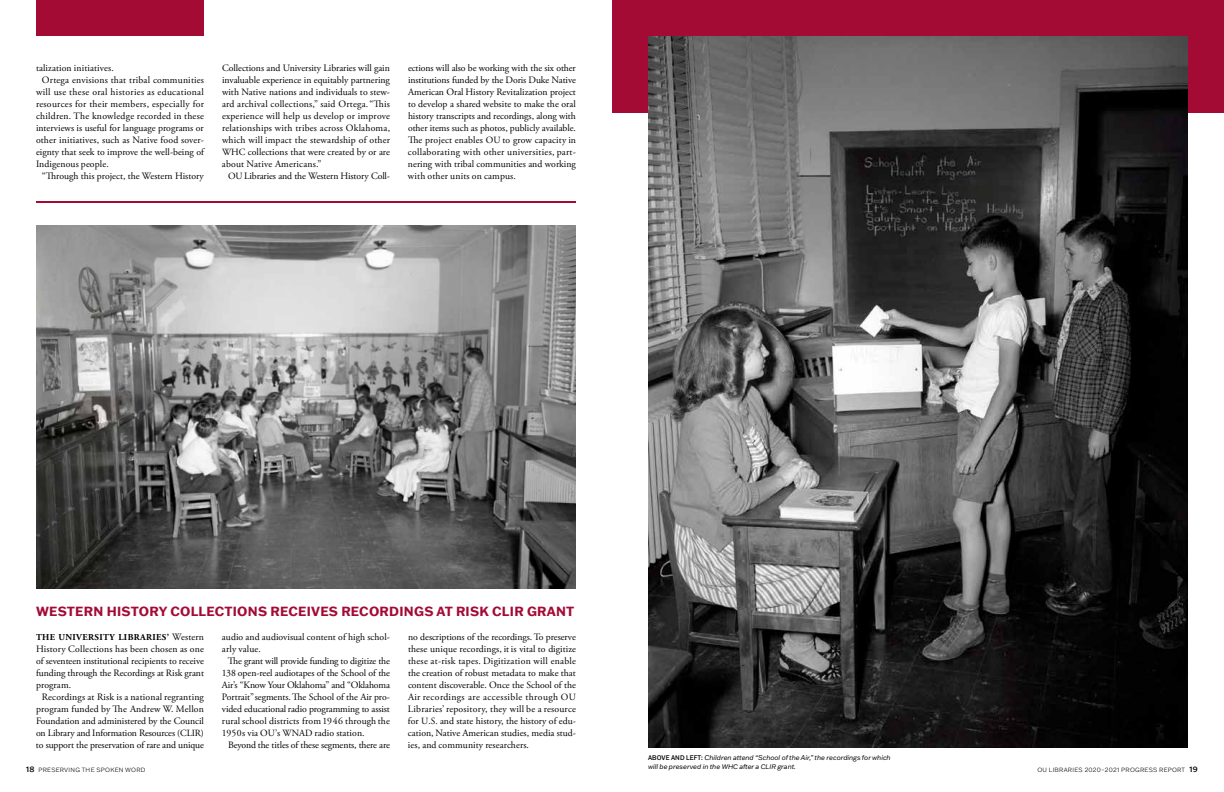
<style>
.page{position:relative;width:1224px;height:792px;background:#fff}
.page>*{position:absolute;margin:0;border:0;box-sizing:border-box;transform-origin:0 0}
.t1{font:700 13px "Franklin Gothic ATF";letter-spacing:.02em;color:#a30b35}
.t2{font:9.8px/12px "Adobe Garamond Pro";letter-spacing:.005em;color:#000;text-align:justify}
.t3{font:9.8px "Adobe Garamond Pro";letter-spacing:.03em;color:#000}
.t4{font:9.8px "Adobe Garamond Pro";letter-spacing:.025em;color:#000}
.t5{font:700 9px "Adobe Garamond Pro";letter-spacing:.04em;color:#000}
.t6{font:italic 6.8px/8.7px "Franklin Gothic ATF";letter-spacing:-.005em;color:#000}
.t7{font:300 6px "Franklin Gothic ATF";letter-spacing:.04em;color:#000}
.s1{font-size:9.5px}
.s2{font-weight:400;font-size:9.8px}
.s3{font-weight:500;font-style:normal;font-size:6.6px}
.s4{font-size:6.5px}
.s5{font-weight:500;font-size:7.5px}
</style>
<div class="page">
<img style="left:36px;top:225px;width:540px;height:363px">
<div style="left:612px;top:0;width:612px;height:112px;background:#a30b35"></div>
<img style="left:648px;top:36px;width:540px;height:712px">
<hr style="left:36px;top:201px;width:540px;height:2px;background:#a30b35">
<div style="left:36px;top:0;width:168px;height:36px;background:#a30b35"></div>
<p class="t2" style="left:36px;top:63px;width:79px">talization initiatives.</p>
<p class="t2" style="left:42px;top:75px;width:164px">Ortega envisions that tribal communities</p>
<p class="t3" style="left:36px;top:86px;width:169px">will use these oral histories as educational</p>
<p class="t3" style="left:36px;top:98px;width:170px">resources for their members, especially for</p>
<p class="t4" style="left:36px;top:110px;width:170px">children. The knowledge recorded in these</p>
<p class="t2" style="left:36px;top:123px;width:169px">interviews is useful for language programs or</p>
<p class="t2" style="left:36px;top:135px;width:169px">other initiatives, such as Native food sover-</p>
<p class="t2" style="left:36px;top:147px;width:169px">eignty that seek to improve the well-being of</p>
<p class="t2" style="left:36px;top:159px;width:74px">Indigenous people.</p>
<p class="t2" style="left:42px;top:171px;width:163px">“Through this project, the Western History</p>
<p class="t2" style="left:222px;top:63px;width:170px">Collections and University Libraries will gain invaluable experience in equitably partnering with Native nations and individuals to stew&shy;ard archival collections,” said Ortega. “This experience will help us develop or improve relationships with tribes across Oklahoma, which will impact the stewardship of other <span class="s1">WHC</span> collections that were created by or are about Native Americans.”</p>
<p class="t2" style="left:228px;top:171px;width:164px"><span class="s1">OU</span> Libraries and the Western History Coll-</p>
<p class="t2" style="left:408px;top:63px;width:170px">ections will also be working with the six other institutions funded by the Doris Duke Native American Oral History Revitalization project to develop a shared website to make the oral history transcripts and recordings, along with other items such as photos, publicly available.<br>The project enables <span class="s1">OU</span> to grow capacity in collaborating with other universities, part&shy;nering with tribal communities and working with other units on campus.</p>
<h1 class="t1" style="left:36px;top:603px;width:540px">WESTERN HISTORY COLLECTIONS RECEIVES RECORDINGS AT RISK CLIR GRANT</h1>
<p class="t5" style="left:36px;top:632px;width:169px">THE UNIVERSITY LIBRARIES’ <span class="s2">Western</span></p>
<p class="t2" style="left:36px;top:643px;width:170px">History Collections has been chosen as one of seventeen institutional recipients to receive funding through the Recordings at Risk grant program.</p>
<p class="t2" style="left:36px;top:691px;width:169px;text-indent:6px">Recordings at Risk is a national regranting program funded by The Andrew W. Mellon Foundation and administered by the Council on Library and Information Resources <span class="s1">(CLIR) </span>to support the preservation of rare and unique</p>
<p class="t2" style="left:222px;top:631px;width:170px">audio and audiovisual content of high schol&shy;arly value.</p>
<p class="t2" style="left:222px;top:655px;width:170px;text-indent:6px">The grant will provide funding to digitize the 138 open-reel audiotapes of the School of the Air’s “Know Your Oklahoma” and “Oklahoma Portrait” segments. The School of the Air pro&shy;vided educational radio programming to assist rural school districts from 1946 through the 1950s via <span class="s1">OU’</span>s <span class="s1">WNAD</span> radio station.</p>
<p class="t2" style="left:228px;top:739px;width:163px">Beyond the titles of these segments, there are</p>
<p class="t2" style="left:408px;top:631px;width:170px">no descriptions of the recordings. To preserve these unique recordings, it is vital to digitize these at-risk tapes. Digitization will enable the creation of robust metadata to make that content discoverable. Once the School of the Air recordings are accessible through <span class="s1">OU </span>Libraries’ repository, they will be a resource for <span class="s1">U.S.</span> and state history, the history of edu&shy;cation, Native American studies, media stud&shy;ies, and community researchers.</p>
<p class="t6" style="left:648px;top:753px;width:244px"><span class="s3">ABOVE AND LEFT:</span> Children attend “School of the Air,” the recordings for which will be preserved in the <span class="s4">WHC</span> after a <span class="s4">CLIR</span> grant.</p>
<p class="t7" style="left:26px;top:766px;width:121px"><span class="s5">18</span> PRESERVING THE SPOKEN WORD</p>
<p class="t7" style="left:1037px;top:766px;width:162px">OU LIBRARIES 2020–2021 PROGRESS REPORT <span class="s5">19</span></p>
</div>
